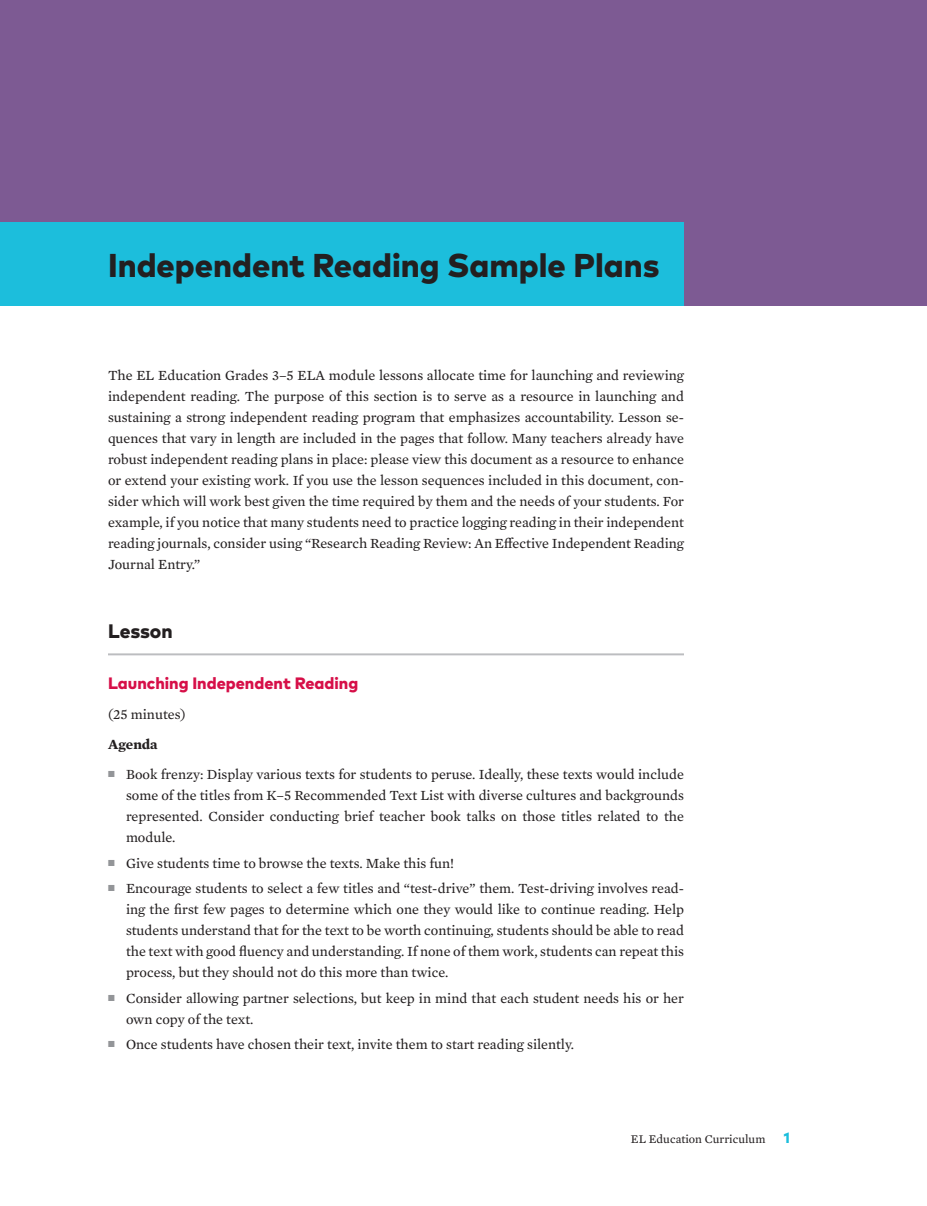
<style>
.page{position:relative;width:927px;height:1206px;background:#fff}
.page>*{position:absolute;margin:0;border:0;box-sizing:border-box;transform-origin:0 0}
.t1{font:800 33px "Mark Pro";color:#231f20}
.t2{font:800 19.5px "Mark Pro";letter-spacing:-.005em;color:#231f20}
.t3{font:800 16.5px "Mark Pro";color:#d60f48}
.t4{font:14.25px/21px "Mercury Text G2";color:#231f20;text-align:justify}
.t5{font:700 14.25px "Mercury Text G2";color:#231f20}
.t6{font:12px "Mercury Text G2";color:#231f20}
.s1{font-family:"Mark Pro";font-weight:800;font-size:15px;color:#1cbedc}
</style>
<div class="page">
<div style="left:0;top:0;width:927px;height:306px;background:#7d5a93"></div>
<div style="left:0;top:222px;width:684px;height:84px;background:#1cbedc"></div>
<hr style="left:108px;top:653px;width:576px;height:2px;background:#bcbdc0">
<h1 class="t1" style="left:108px;top:240px;width:553px">Independent Reading Sample Plans</h1>
<p class="t4" style="left:108px;top:364px;width:578px">The EL Education Grades 3–5 ELA module lessons allocate time for launching and reviewing independent reading. The purpose of this section is to serve as a resource in launching and sustaining a strong independent reading program that emphasizes accountability. Lesson se&shy;quences that vary in length are included in the pages that follow. Many teachers already have robust independent reading plans in place: please view this document as a resource to enhance or extend your existing work. If you use the lesson sequences included in this document, con&shy;sider which will work best given the time required by them and the needs of your students. For example, if you notice that many students need to practice logging reading in their independent reading journals, consider using “Research Reading Review: An Effective Independent Reading Journal Entry.”</p>
<h2 class="t2" style="left:108px;top:617px;width:66px">Lesson</h2>
<p class="t3" style="left:108px;top:671px;width:252px">Launching Independent Reading</p>
<p class="t4" style="left:108px;top:703px;width:79px">(25 minutes)</p>
<p class="t5" style="left:108px;top:734px;width:51px">Agenda</p>
<p class="t4" style="left:126px;top:763px;width:560px;text-indent:-18px"><sup>■</sup> Book frenzy: Display various texts for students to peruse. Ideally, these texts would include some of the titles from K–5 Recommended Text List with diverse cultures and backgrounds represented. Consider conducting brief teacher book talks on those titles related to the module.</p>
<p class="t4" style="left:108px;top:852px;width:348px"><sup>■</sup> Give students time to browse the texts. Make this fun!</p>
<p class="t4" style="left:126px;top:877px;width:560px;text-indent:-18px"><sup>■</sup> Encourage students to select a few titles and “test-drive” them. Test-driving involves read&shy;ing the first few pages to determine which one they would like to continue reading. Help students understand that for the text to be worth continuing, students should be able to read the text with good fluency and understanding. If none of them work, students can repeat this process, but they should not do this more than twice.</p>
<p class="t4" style="left:126px;top:987px;width:560px;text-indent:-18px"><sup>■</sup> Consider allowing partner selections, but keep in mind that each student needs his or her own copy of the text.</p>
<p class="t4" style="left:108px;top:1033px;width:468px"><sup>■</sup> Once students have chosen their text, invite them to start reading silently.</p>
<p class="t6" style="left:631px;top:1130px;width:161px">EL Education Curriculum <span class="s1">1</span></p>
</div>
